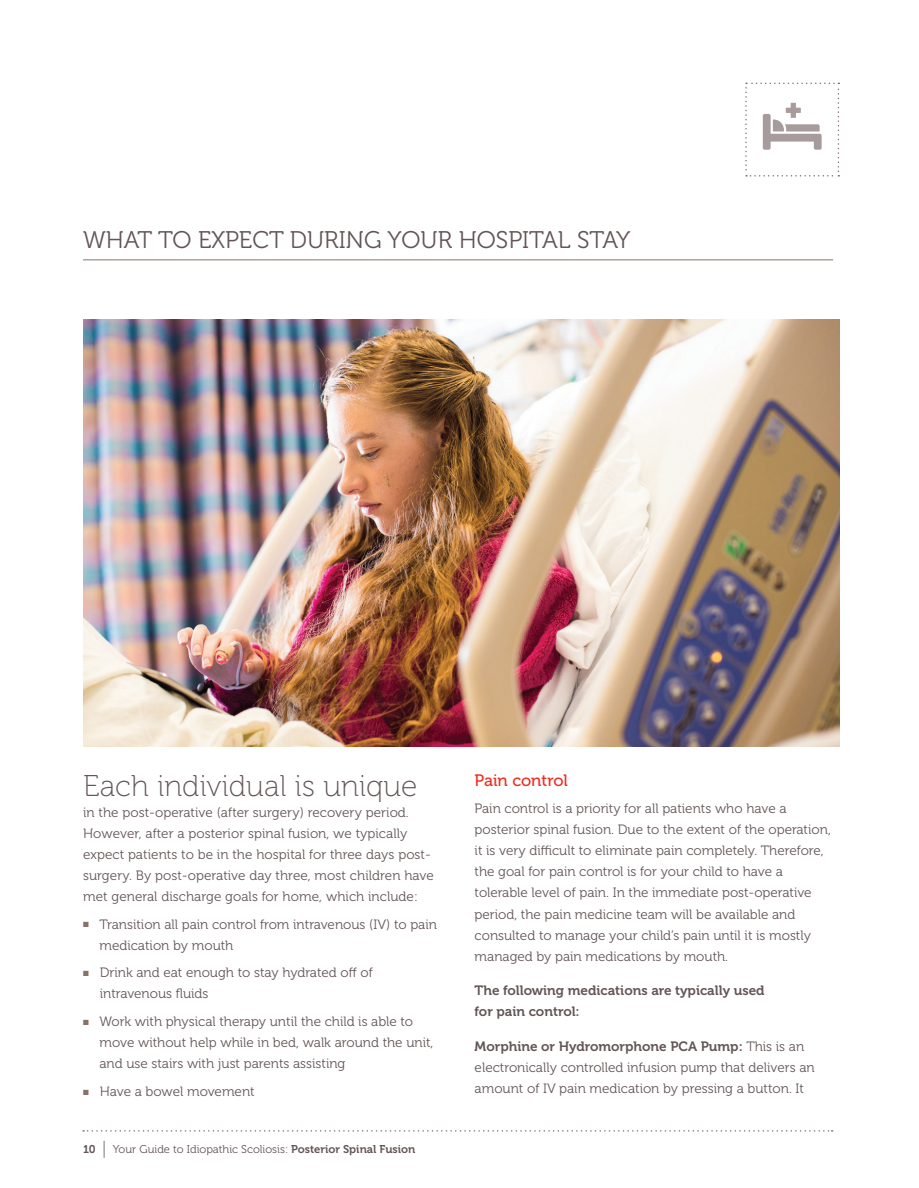
<style>
.page{position:relative;width:919px;height:1188px;background:#fff}
.page>*{position:absolute;margin:0;border:0;box-sizing:border-box;transform-origin:0 0}
.Body{font:30px "Museo 100";letter-spacing:.005em;color:#645556}
.t1{font:24px "Museo 300";color:#645556}
.t2{font:16.5px "Museo 500";color:#ee2e22}
.Body-2{font:13.5px/21px "Museo 300";color:#645556}
.Body-3{font:13.5px/21px "Museo 700";color:#645556}
.t3{font:11.25px "Museo 300";color:#645556}
.s1{color:#877269}
.s2{font-family:"Museo 700"}
.s3{font-family:"Museo 100";font-size:18px}
</style>
<div class="page">
<svg style="left:83px;top:1130px;width:750px;height:1px"></svg>
<hr style="left:83px;top:259px;width:750px;height:1px;background:#877269">
<img style="left:83px;top:319px;width:756px;height:427px">
<svg style="left:745px;top:83px;width:94px;height:93px"></svg>
<h2 class="t1" style="left:83px;top:226px;width:549px">WHAT TO EXPECT DURING YOUR HOSPITAL STAY</h2>
<p class="Body" style="left:83px;top:769px;width:336px">Each individual is unique</p>
<p class="Body-2" style="left:83px;top:801px;width:352px">in the post-operative (after surgery) recovery period.<br>However, after a posterior spinal fusion, we typically expect patients to be in the hospital for three days post&shy;surgery. By post-operative day three, most children have met general discharge goals for home, which include:</p>
<p class="Body-2" style="left:100px;top:913px;width:339px;text-indent:-16px"><span class="s1">■</span> Transition all pain control from intravenous (IV) to pain medication by mouth</p>
<p class="Body-2" style="left:100px;top:962px;width:275px;text-indent:-17px"><span class="s1">■</span> Drink and eat enough to stay hydrated off of intravenous fluids</p>
<p class="Body-2" style="left:99px;top:1011px;width:335px;text-indent:-16px"><span class="s1">■</span> Work with physical therapy until the child is able to move without help while in bed, walk around the unit, and use stairs with just parents assisting</p>
<p class="Body-2" style="left:83px;top:1080px;width:173px"><span class="s1">■</span> Have a bowel movement</p>
<p class="t3" style="left:83px;top:1143px;width:334px"><span class="s2">10</span> <span class="s3">|</span> Your Guide to Idiopathic Scoliosis: <span class="s2">Posterior Spinal Fusion</span></p>
<h1 class="t2" style="left:475px;top:770px;width:95px">Pain control</h1>
<p class="Body-2" style="left:475px;top:798px;width:358px">Pain control is a priority for all patients who have a posterior spinal fusion. Due to the extent of the operation, it is very difficult to eliminate pain completely. Therefore, the goal for pain control is for your child to have a tolerable level of pain. In the immediate post-operative period, the pain medicine team will be available and consulted to manage your child’s pain until it is mostly managed by pain medications by mouth.</p>
<p class="Body-3" style="left:475px;top:979px;width:291px">The following medications are typically used for pain control:</p>
<p class="Body-2" style="left:475px;top:1035px;width:342px"><span class="s2">Morphine or Hydromorphone PCA Pump:</span> This is an electronically controlled infusion pump that delivers an amount of IV pain medication by pressing a button. It</p>
</div>
